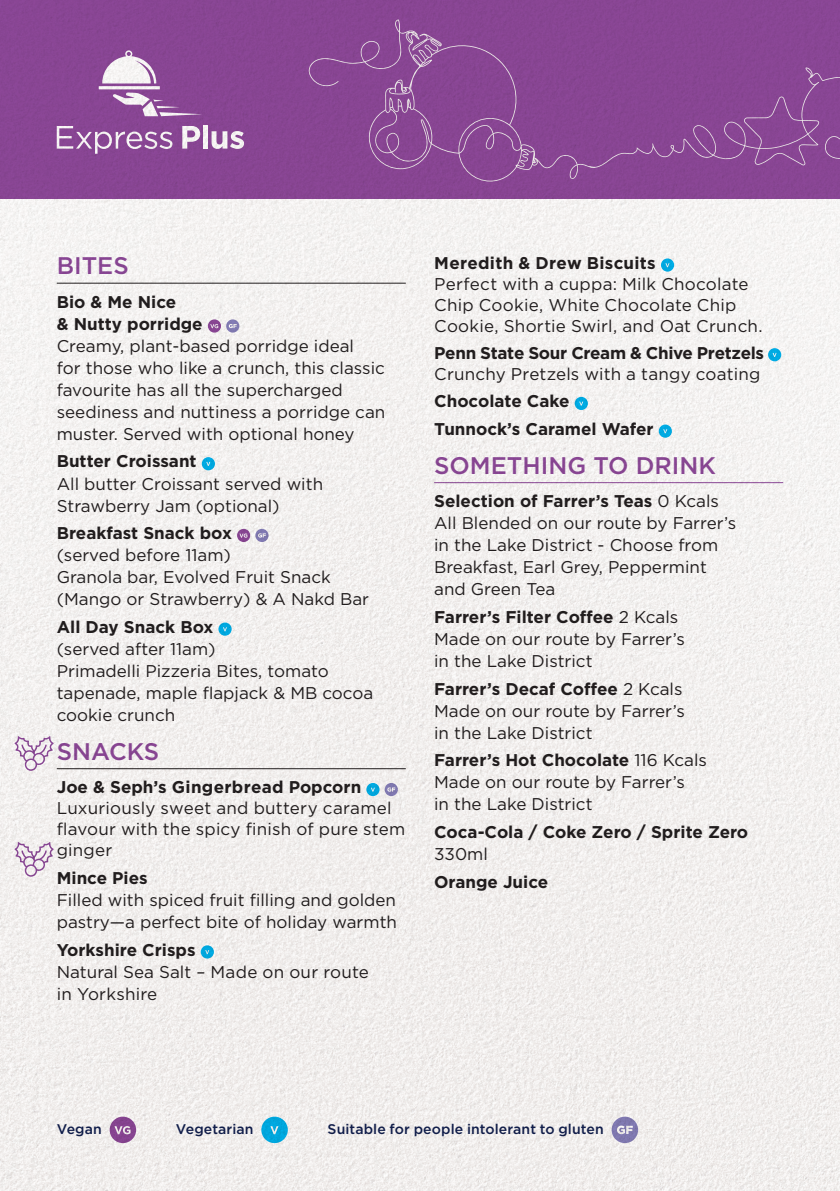
<style>
.page{position:relative;width:840px;height:1191px;background:#fff}
.page>*{position:absolute;margin:0;border:0;box-sizing:border-box;transform-origin:0 0}
.t1{font:500 24px "Gotham";color:#8e499b}
.t2{font:17px/22px "Gotham";color:#231f20}
.t3{font:700 17px/22px "Gotham";color:#231f20}
.t4{font:700 17px "Gotham";letter-spacing:-.02em;color:#231f20}
.t5{font:500 14px "Gotham";letter-spacing:.005em;color:#122050}
.s1{font-weight:700}
</style>
<div class="page">
<img style="left:0;top:0;width:839px;height:1191px">
<h1 class="t1" style="left:57px;top:250px;width:73px">BITES</h1>
<p class="t3" style="left:57px;top:291px;width:147px">Bio &amp; Me Nice<br>&amp; Nutty porridge</p>
<p class="t2" style="left:57px;top:334px;width:330px">Creamy, plant-based porridge ideal<br>for those who like a crunch, this classic favourite has all the supercharged seediness and nuttiness a porridge can muster. Served with optional honey</p>
<p class="t3" style="left:57px;top:450px;width:141px">Butter Croissant</p>
<p class="t2" style="left:57px;top:472px;width:268px">All butter Croissant served with<br>Strawberry Jam (optional)</p>
<p class="t3" style="left:57px;top:522px;width:176px">Breakfast Snack box</p>
<p class="t2" style="left:57px;top:544px;width:314px">(served before 11am)<br>Granola bar, Evolved Fruit Snack (Mango or Strawberry) &amp; A Nakd Bar</p>
<p class="t3" style="left:57px;top:616px;width:158px">All Day Snack Box</p>
<p class="t2" style="left:57px;top:637px;width:318px">(served after 11am)<br>Primadelli Pizzeria Bites, tomato tapenade, maple flapjack &amp; MB cocoa cookie crunch</p>
<h1 class="t1" style="left:57px;top:735px;width:104px">SNACKS</h1>
<p class="t3" style="left:57px;top:776px;width:306px">Joe &amp; Seph’s Gingerbread Popcorn</p>
<p class="t2" style="left:57px;top:797px;width:350px;line-height:21px">Luxuriously sweet and buttery caramel flavour with the spicy finish of pure stem ginger</p>
<p class="t3" style="left:57px;top:867px;width:92px">Mince Pies</p>
<p class="t2" style="left:57px;top:888px;width:341px">Filled with spiced fruit filling and golden pastry—a perfect bite of holiday warmth</p>
<p class="t3" style="left:57px;top:938px;width:140px">Yorkshire Crisps</p>
<p class="t2" style="left:57px;top:960px;width:313px">Natural Sea Salt – Made on our route in Yorkshire</p>
<p class="t3" style="left:434px;top:252px;width:223px">Meredith &amp; Drew Biscuits</p>
<p class="t2" style="left:434px;top:273px;width:330px;line-height:21px">Perfect with a cuppa: Milk Chocolate<br>Chip Cookie, White Chocolate Chip<br>Cookie, Shortie Swirl, and Oat Crunch.</p>
<p class="t4" style="left:434px;top:341px;width:331px">Penn State Sour Cream &amp; Chive Pretzels</p>
<p class="t2" style="left:434px;top:362px;width:327px">Crunchy Pretzels with a tangy coating</p>
<p class="t3" style="left:434px;top:387px;width:221px;line-height:27.6px">Chocolate Cake<br>Tunnock’s Caramel Wafer</p>
<h1 class="t1" style="left:434px;top:450px;width:283px">SOMETHING TO DRINK</h1>
<p class="t2" style="left:434px;top:490px;width:303px"><span class="s1">Selection of Farrer’s Teas</span> 0 Kcals<br>All Blended on our route by Farrer’s in the Lake District - Choose from<br>Breakfast, Earl Grey, Peppermint and Green Tea</p>
<p class="t2" style="left:434px;top:605px;width:252px"><span class="s1">Farrer’s Filter Coffee</span> 2 Kcals<br>Made on our route by Farrer’s in the Lake District</p>
<p class="t2" style="left:434px;top:677px;width:252px"><span class="s1">Farrer’s Decaf Coffee</span> 2 Kcals<br>Made on our route by Farrer’s in the Lake District</p>
<p class="t2" style="left:434px;top:749px;width:274px"><span class="s1">Farrer’s Hot Chocolate</span> 116 Kcals<br>Made on our route by Farrer’s<br>in the Lake District</p>
<p class="t3" style="left:434px;top:821px;width:315px">Coca-Cola / Coke Zero / Sprite Zero</p>
<p class="t2" style="left:434px;top:842px;width:55px">330ml</p>
<p class="t3" style="left:434px;top:870px;width:115px">Orange Juice</p>
<p class="t5" style="left:57px;top:1120px;width:47px">Vegan</p>
<p class="t5" style="left:176px;top:1120px;width:79px">Vegetarian</p>
<p class="t5" style="left:327px;top:1120px;width:277px">Suitable for people intolerant to gluten</p>
</div>
